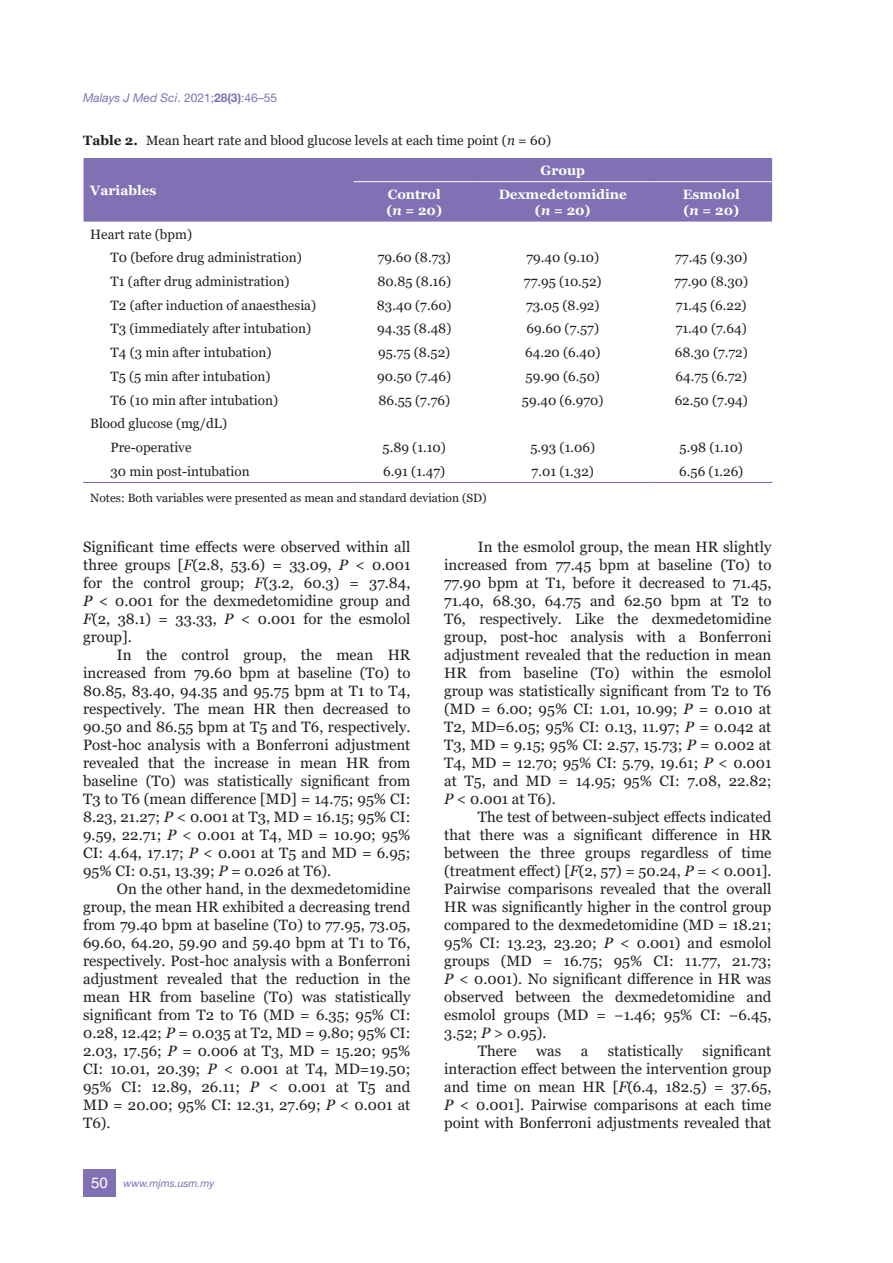
<style>
.page{position:relative;width:893px;height:1263px;background:#fff}
.page>*{position:absolute;margin:0;border:0;box-sizing:border-box;transform-origin:0 0}
.t1{font:15px/18px "Georgia";color:#231f20;text-align:justify}
.t2{font:13.5px/23.7px "Georgia";color:#231f20}
.t3{font:700 13.5px/16.2px "Georgia";color:#fff}
.t4{font:12px "Georgia";color:#231f20}
.t5{font:italic 12px "Helvetica Neue LT Std";color:#7f71b3}
.t6{font:italic 10.5px "Helvetica Neue LT Std";color:#7f71b3}
.s1{font-style:normal}
.s2{font-weight:700;font-style:normal}
.s3{font-weight:700}
.s4{font-style:italic}
.s5{font-family:"Helvetica LT Std";font-style:normal;font-size:15px;color:#fff}
</style>
<div class="page">
<div style="left:83px;top:1169px;width:33px;height:27px;background:#7f71b3"></div>
<div style="left:84px;top:158px;width:688px;height:64px;background:#7f71b3"></div>
<hr style="left:83px;top:482px;width:271px;height:1px;background:#7f71b3">
<hr style="left:354px;top:482px;width:121px;height:1px;background:#7f71b3">
<hr style="left:475px;top:482px;width:176px;height:1px;background:#7f71b3">
<hr style="left:651px;top:482px;width:121px;height:1px;background:#7f71b3">
<hr style="left:354px;top:181px;width:121px;height:1px;background:#fff">
<hr style="left:475px;top:181px;width:176px;height:1px;background:#fff">
<hr style="left:651px;top:181px;width:121px;height:1px;background:#fff">
<p class="t5" style="left:83px;top:91px;width:196px">Malays J Med Sci<span class="s1">. 2021;</span><span class="s2">28(3)</span><span class="s1">:46–55</span></p>
<p class="t2" style="left:83px;top:129px;width:469px"><span class="s3">Table 2.</span> Mean heart rate and blood glucose levels at each time point (<span class="s4">n</span> = 60)</p>
<p class="t3" style="left:90px;top:182px;width:68px">Variables</p>
<p class="t3" style="left:541px;top:162px;width:46px">Group</p>
<p class="t3" style="left:386px;top:186px;width:57px">Control (<span class="s4">n</span> = 20)</p>
<p class="t3" style="left:499px;top:186px;width:130px;text-align:center">Dexmedetomidine (<span class="s4">n</span> = 20)</p>
<p class="t3" style="left:683px;top:186px;width:58px">Esmolol (<span class="s4">n</span> = 20)</p>
<p class="t2" style="left:111px;top:222px;width:193px;text-indent:-20px">Heart rate (bpm)<br>T0 (before drug administration)</p>
<p class="t2" style="left:378px;top:246px;width:75px">79.60 (8.73)</p>
<p class="t2" style="left:526px;top:246px;width:74px">79.40 (9.10)</p>
<p class="t2" style="left:675px;top:246px;width:74px">77.45 (9.30)</p>
<p class="t2" style="left:111px;top:270px;width:180px">T1 (after drug administration)</p>
<p class="t2" style="left:377px;top:270px;width:75px">80.85 (8.16)</p>
<p class="t2" style="left:524px;top:270px;width:79px">77.95 (10.52)</p>
<p class="t2" style="left:674px;top:270px;width:75px">77.90 (8.30)</p>
<p class="t2" style="left:111px;top:293px;width:207px">T2 (after induction of anaesthesia)</p>
<p class="t2" style="left:377px;top:293px;width:76px">83.40 (7.60)</p>
<p class="t2" style="left:526px;top:293px;width:75px">73.05 (8.92)</p>
<p class="t2" style="left:676px;top:293px;width:72px">71.45 (6.22)</p>
<p class="t2" style="left:111px;top:317px;width:202px">T3 (immediately after intubation)</p>
<p class="t2" style="left:377px;top:317px;width:76px">94.35 (8.48)</p>
<p class="t2" style="left:526px;top:317px;width:74px">69.60 (7.57)</p>
<p class="t2" style="left:676px;top:317px;width:73px">71.40 (7.64)</p>
<p class="t2" style="left:111px;top:341px;width:162px">T4 (3 min after intubation)</p>
<p class="t2" style="left:378px;top:341px;width:74px">95.75 (8.52)</p>
<p class="t2" style="left:525px;top:341px;width:77px">64.20 (6.40)</p>
<p class="t2" style="left:675px;top:341px;width:75px">68.30 (7.72)</p>
<p class="t2" style="left:111px;top:365px;width:162px">T5 (5 min after intubation)</p>
<p class="t2" style="left:377px;top:365px;width:76px">90.50 (7.46)</p>
<p class="t2" style="left:526px;top:365px;width:76px">59.90 (6.50)</p>
<p class="t2" style="left:675px;top:365px;width:73px">64.75 (6.72)</p>
<p class="t2" style="left:111px;top:388px;width:169px">T6 (10 min after intubation)</p>
<p class="t2" style="left:378px;top:388px;width:73px">86.55 (7.76)</p>
<p class="t2" style="left:522px;top:388px;width:83px">59.40 (6.970)</p>
<p class="t2" style="left:675px;top:388px;width:75px">62.50 (7.94)</p>
<p class="t2" style="left:111px;top:412px;width:118px;text-indent:-20px">Blood glucose (mg/dL)<br>Pre-operative</p>
<p class="t2" style="left:383px;top:436px;width:65px">5.89 (1.10)</p>
<p class="t2" style="left:530px;top:436px;width:66px">5.93 (1.06)</p>
<p class="t2" style="left:680px;top:436px;width:65px">5.98 (1.10)</p>
<p class="t2" style="left:111px;top:459px;width:141px">30 min post-intubation</p>
<p class="t2" style="left:383px;top:459px;width:63px">6.91 (1.47)</p>
<p class="t2" style="left:532px;top:459px;width:64px">7.01 (1.32)</p>
<p class="t2" style="left:679px;top:459px;width:66px">6.56 (1.26)</p>
<p class="t4" style="left:90px;top:491px;width:398px">Notes: Both variables were presented as mean and standard deviation (SD)</p>
<p class="t1" style="left:83px;top:538px;width:329px">Significant time effects were observed within all three groups [<span class="s4">F</span>(2.8, 53.6) = 33.09, <span class="s4">P</span> &lt; 0.001 for the control group; <span class="s4">F</span>(3.2, 60.3) = 37.84, <span class="s4">P</span> &lt; 0.001 for the dexmedetomidine group and <span class="s4">F</span>(2, 38.1) = 33.33, <span class="s4">P</span> &lt; 0.001 for the esmolol group].</p>
<p class="t1" style="left:83px;top:646px;width:329px;text-indent:34px">In the control group, the mean HR increased from 79.60 bpm at baseline (T0) to 80.85, 83.40, 94.35 and 95.75 bpm at T1 to T4, respectively. The mean HR then decreased to 90.50 and 86.55 bpm at T5 and T6, respectively.<br>Post-hoc analysis with a Bonferroni adjustment revealed that the increase in mean HR from baseline (T0) was statistically significant from T3 to T6 (mean difference [MD] = 14.75; 95% CI:<br>8.23, 21.27; <span class="s4">P</span> &lt; 0.001 at T3, MD = 16.15; 95% CI:<br>9.59, 22.71; <span class="s4">P</span> &lt; 0.001 at T4, MD = 10.90; 95% CI: 4.64, 17.17; <span class="s4">P</span> &lt; 0.001 at T5 and MD = 6.95; 95% CI: 0.51, 13.39; <span class="s4">P</span> = 0.026 at T6).</p>
<p class="t1" style="left:83px;top:880px;width:329px;text-indent:34px">On the other hand, in the dexmedetomidine group, the mean HR exhibited a decreasing trend from 79.40 bpm at baseline (T0) to 77.95, 73.05, 69.60, 64.20, 59.90 and 59.40 bpm at T1 to T6, respectively. Post-hoc analysis with a Bonferroni adjustment revealed that the reduction in the mean HR from baseline (T0) was statistically significant from T2 to T6 (MD = 6.35; 95% CI:<br>0.28, 12.42; <span class="s4">P</span> = 0.035 at T2, MD = 9.80; 95% CI:<br>2.03, 17.56; <span class="s4">P</span> = 0.006 at T3, MD = 15.20; 95% CI: 10.01, 20.39; <span class="s4">P</span> &lt; 0.001 at T4, MD=19.50; 95% CI: 12.89, 26.11; <span class="s4">P</span> &lt; 0.001 at T5 and MD = 20.00; 95% CI: 12.31, 27.69; <span class="s4">P</span> &lt; 0.001 at T6).</p>
<p class="t6" style="left:91px;top:1176px;width:125px"><span class="s5">50</span> www.mjms.usm.my</p>
<p class="t1" style="left:444px;top:538px;width:329px;text-indent:34px">In the esmolol group, the mean HR slightly increased from 77.45 bpm at baseline (T0) to 77.90 bpm at T1, before it decreased to 71.45, 71.40, 68.30, 64.75 and 62.50 bpm at T2 to T6, respectively. Like the dexmedetomidine group, post-hoc analysis with a Bonferroni adjustment revealed that the reduction in mean HR from baseline (T0) within the esmolol group was statistically significant from T2 to T6 (MD = 6.00; 95% CI: 1.01, 10.99; <span class="s4">P</span> = 0.010 at T2, MD=6.05; 95% CI: 0.13, 11.97; <span class="s4">P</span> = 0.042 at T3, MD = 9.15; 95% CI: 2.57, 15.73; <span class="s4">P</span> = 0.002 at T4, MD = 12.70; 95% CI: 5.79, 19.61; <span class="s4">P</span> &lt; 0.001 at T5, and MD = 14.95; 95% CI: 7.08, 22.82; <span class="s4">P</span> &lt; 0.001 at T6).</p>
<p class="t1" style="left:478px;top:808px;width:295px">The test of between-subject effects indicated</p>
<p class="t1" style="left:444px;top:826px;width:329px">that there was a significant difference in HR</p>
<p class="t1" style="left:444px;top:844px;width:329px">between the three groups regardless of time</p>
<p class="t1" style="left:444px;top:862px;width:329px">(treatment effect) [<span class="s4">F</span>(2, 57) = 50.24, <span class="s4">P</span> = &lt; 0.001].</p>
<p class="t1" style="left:444px;top:880px;width:329px">Pairwise comparisons revealed that the overall</p>
<p class="t1" style="left:444px;top:898px;width:329px">HR was significantly higher in the control group</p>
<p class="t1" style="left:444px;top:916px;width:329px">compared to the dexmedetomidine (MD = 18.21;</p>
<p class="t1" style="left:444px;top:934px;width:329px">95% CI: 13.23, 23.20; <span class="s4">P</span> &lt; 0.001) and esmolol</p>
<p class="t1" style="left:444px;top:952px;width:329px">groups (MD = 16.75; 95% CI: 11.77, 21.73;</p>
<p class="t1" style="left:444px;top:970px;width:329px"><span class="s4">P</span> &lt; 0.001). No significant difference in HR was</p>
<p class="t1" style="left:444px;top:988px;width:329px">observed between the dexmedetomidine and</p>
<p class="t1" style="left:444px;top:1006px;width:329px">esmolol groups (MD = −1.46; 95% CI: −6.45,</p>
<p class="t1" style="left:444px;top:1024px;width:104px">3.52; <span class="s4">P</span> &gt; 0.95).</p>
<p class="t1" style="left:478px;top:1042px;width:40px">There</p>
<p class="t1" style="left:536px;top:1042px;width:27px">was</p>
<p class="t1" style="left:581px;top:1042px;width:9px">a</p>
<p class="t1" style="left:608px;top:1042px;width:77px">statistically</p>
<p class="t1" style="left:444px;top:1042px;width:329px;text-indent:258px">significant interaction effect between the intervention group and time on mean HR [<span class="s4">F</span>(6.4, 182.5) = 37.65, <span class="s4">P</span> &lt; 0.001]. Pairwise comparisons at each time point with Bonferroni adjustments revealed that</p>
</div>
